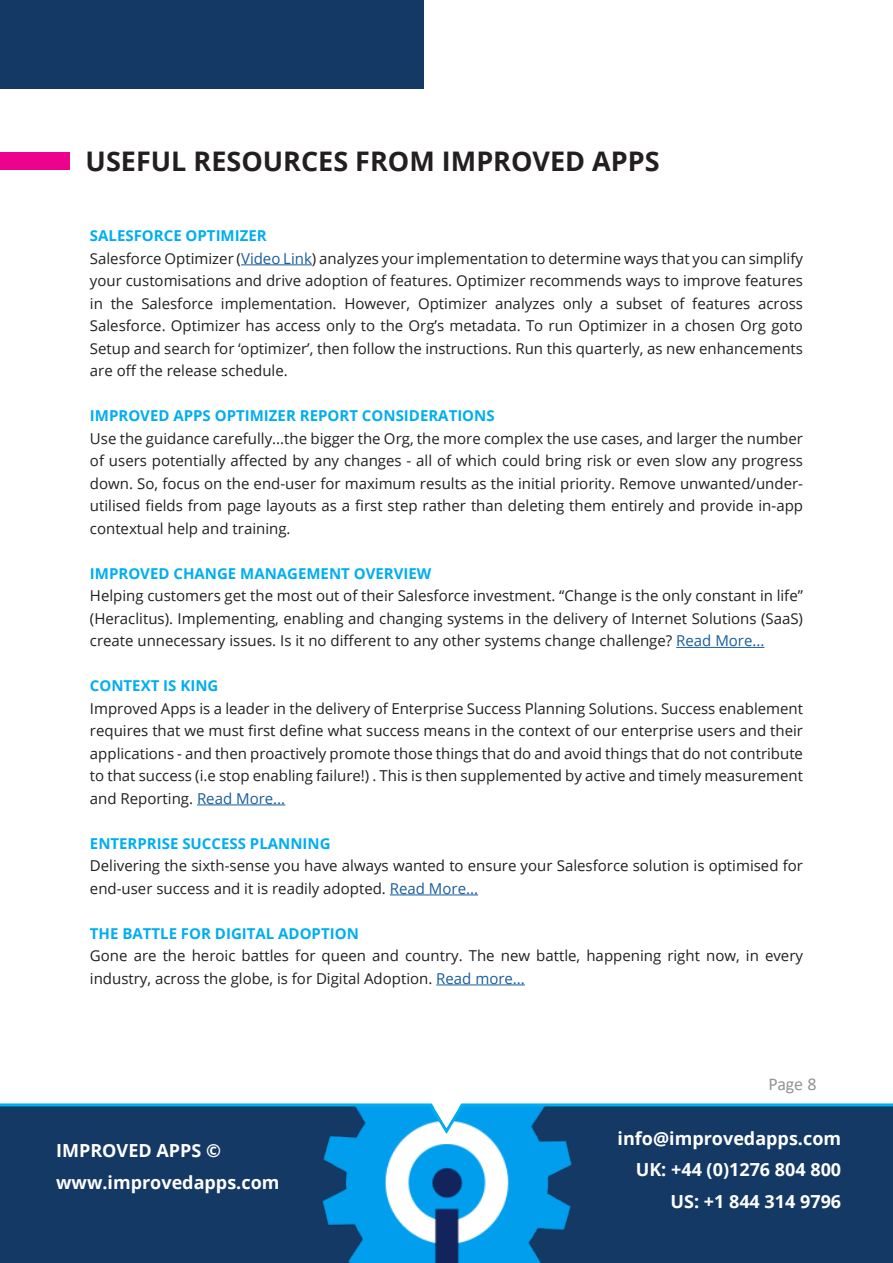
<style>
.page{position:relative;width:893px;height:1263px;background:#fff}
.page>*{position:absolute;margin:0;border:0;box-sizing:border-box;transform-origin:0 0}
.t1{font:700 27px "Open Sans";color:#231f20}
.t2{font:700 18px "Open Sans";color:#fff}
.t3{font:18px "Calibri";color:#939598}
.t4{font:15px/22.5px "Open Sans";color:#231f20;text-align:justify}
.t5{font:700 15px "Open Sans";color:#00aeef}
.s1{color:#175d9e}
</style>
<div class="page">
<div style="left:1px;top:1106px;width:892px;height:157px;background:#143965"></div>
<img style="left:316px;top:1106px;width:268px;height:157px">
<div style="left:0;top:0;width:424px;height:89px;background:#143965"></div>
<div style="left:0;top:153px;width:69px;height:17px;background:#ed028c"></div>
<hr style="left:0;top:1103px;width:893px;height:3px;background:#00aeef">
<svg style="left:427px;top:1103px;width:40px;height:34px"></svg>
<hr style="left:241px;top:264px;width:71px;height:1px;background:#175d9e">
<hr style="left:676px;top:647px;width:88px;height:1px;background:#175d9e">
<hr style="left:197px;top:804px;width:88px;height:1px;background:#175d9e">
<hr style="left:390px;top:894px;width:88px;height:1px;background:#175d9e">
<hr style="left:436px;top:984px;width:89px;height:1px;background:#175d9e">
<p class="t1" style="left:86px;top:142px;width:576px">USEFUL RESOURCES FROM IMPROVED APPS</p>
<p class="t5" style="left:90px;top:225px;width:178px">SALESFORCE OPTIMIZER</p>
<p class="t4" style="left:90px;top:247px;width:715px">Salesforce Optimizer (<span class="s1">Video Link</span>) analyzes your implementation to determine ways that you can simplify your customisations and drive adoption of features. Optimizer recommends ways to improve features in the Salesforce implementation. However, Optimizer analyzes only a subset of features across Salesforce. Optimizer has access only to the Org’s metadata. To run Optimizer in a chosen Org goto Setup and search for ‘optimizer’, then follow the instructions. Run this quarterly, as new enhancements are off the release schedule.</p>
<p class="t5" style="left:90px;top:405px;width:406px">IMPROVED APPS OPTIMIZER REPORT CONSIDERATIONS</p>
<p class="t4" style="left:90px;top:427px;width:715px">Use the guidance carefully...the bigger the Org, the more complex the use cases, and larger the number of users potentially affected by any changes - all of which could bring risk or even slow any progress down. So, focus on the end-user for maximum results as the initial priority. Remove unwanted/under&shy;utilised fields from page layouts as a first step rather than deleting them entirely and provide in-app contextual help and training.</p>
<p class="t5" style="left:90px;top:563px;width:343px">IMPROVED CHANGE MANAGEMENT OVERVIEW</p>
<p class="t4" style="left:90px;top:584px;width:715px">Helping customers get the most out of their Salesforce investment. “Change is the only constant in life” (Heraclitus). Implementing, enabling and changing systems in the delivery of Internet Solutions (SaaS) create unnecessary issues. Is it no different to any other systems change challenge? <span class="s1">Read More...</span></p>
<p class="t5" style="left:90px;top:675px;width:130px">CONTEXT IS KING</p>
<p class="t4" style="left:90px;top:697px;width:715px">Improved Apps is a leader in the delivery of Enterprise Success Planning Solutions. Success enablement requires that we must first define what success means in the context of our enterprise users and their applications - and then proactively promote those things that do and avoid things that do not contribute to that success (i.e stop enabling failure!) . This is then supplemented by active and timely measurement and Reporting. <span class="s1">Read More...</span></p>
<p class="t5" style="left:90px;top:833px;width:242px">ENTERPRISE SUCCESS PLANNING</p>
<p class="t4" style="left:90px;top:854px;width:715px">Delivering the sixth-sense you have always wanted to ensure your Salesforce solution is optimised for end-user success and it is readily adopted. <span class="s1">Read More...</span></p>
<p class="t5" style="left:90px;top:923px;width:270px">THE BATTLE FOR DIGITAL ADOPTION</p>
<p class="t4" style="left:90px;top:944px;width:715px">Gone are the heroic battles for queen and country. The new battle, happening right now, in every industry, across the globe, is for Digital Adoption. <span class="s1">Read more...</span></p>
<p class="t2" style="left:56px;top:1138px;width:166px">IMPROVED APPS ©</p>
<p class="t2" style="left:56px;top:1170px;width:225px">www.improvedapps.com</p>
<p class="t3" style="left:768px;top:1071px;width:50px">Page 8</p>
<p class="t2" style="left:618px;top:1125px;width:225px">info@improvedapps.com</p>
<p class="t2" style="left:636px;top:1157px;width:207px">UK: +44 (0)1276 804 800</p>
<p class="t2" style="left:670px;top:1188px;width:172px">US: +1 844 314 9796</p>
</div>
